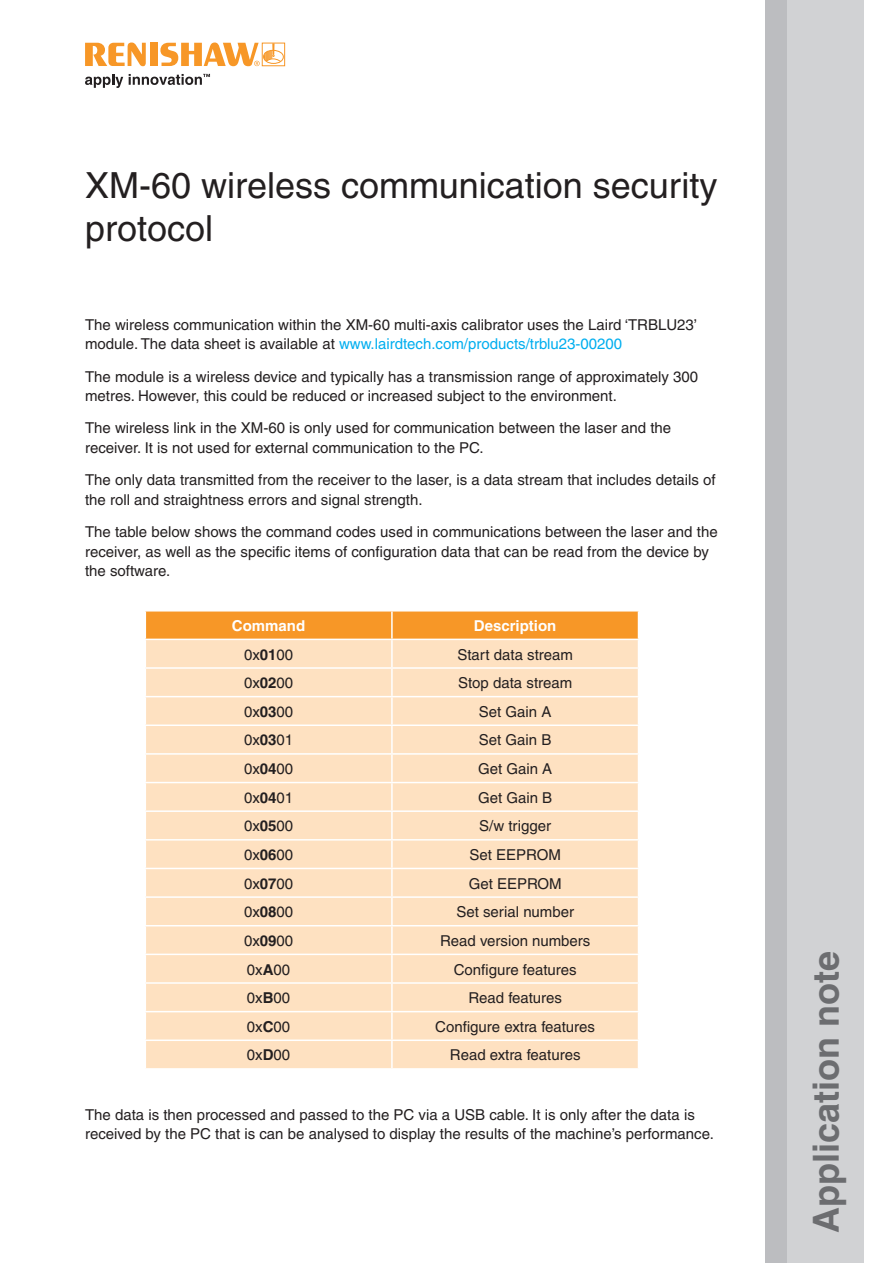
<style>
.page{position:relative;width:893px;height:1263px;background:#fff}
.page>*{position:absolute;margin:0;border:0;box-sizing:border-box;transform-origin:0 0}
.Module_title_text__c{font:36px/43.2px "Helvetica";color:#231f20}
.t1{font:700 36px "Helvetica";color:#6c6d70}
.t2{font:15px/19.5px "Helvetica";color:#231f20}
.t3{font:700 15px "Helvetica";color:#fff}
.s1{color:#00aeef}
.s2{font-weight:700}
</style>
<div class="page">
<svg style="left:85px;top:43px;width:61px;height:23px"></svg>
<div style="left:150px;top:43px;width:8px;height:23px;background:#f79727"></div>
<svg style="left:85px;top:74px;width:38px;height:14px"></svg>
<div style="left:262px;top:43px;width:23px;height:23px;border:1px solid #f79727"></div>
<div style="left:263px;top:50px;width:21px;height:14px;border:1px solid #f79727;border-radius:50%"></div>
<svg style="left:160px;top:43px;width:121px;height:23px"></svg>
<svg style="left:129px;top:74px;width:81px;height:11px"></svg>
<div style="left:779px;top:0;width:84px;height:1263px;background:#d1d2d4"></div>
<div style="left:765px;top:0;width:22px;height:1263px;background:#bcbdc0"></div>
<svg style="left:145px;top:611px;width:494px;height:457px;background:#fddebb"></svg>
<p class="Module_title_text__c" style="left:85px;top:164px;width:634px">XM-60 wireless communication security protocol</p>
<p class="t2" style="left:85px;top:315px;width:614px">The wireless communication within the XM-60 multi-axis calibrator uses the Laird ‘TRBLU23’ module. The data sheet is available at <span class="s1">www.lairdtech.com/products/trblu23-00200</span></p>
<p class="t2" style="left:85px;top:367px;width:615px">The module is a wireless device and typically has a transmission range of approximately 300 metres. However, this could be reduced or increased subject to the environment.</p>
<p class="t2" style="left:85px;top:418px;width:588px">The wireless link in the XM-60 is only used for communication between the laser and the receiver. It is not used for external communication to the PC.</p>
<p class="t2" style="left:85px;top:470px;width:632px">The only data transmitted from the receiver to the laser, is a data stream that includes details of the roll and straightness errors and signal strength.</p>
<p class="t2" style="left:85px;top:522px;width:634px">The table below shows the command codes used in communications between the laser and the receiver, as well as the specific items of configuration data that can be read from the device by the software.</p>
<p class="t3" style="left:232px;top:616px;width:75px">Command</p>
<p class="t3" style="left:474px;top:616px;width:84px">Description</p>
<p class="t2" style="left:244px;top:644px;width:51px">0x<span class="s2">01</span>00</p>
<p class="t2" style="left:457px;top:644px;width:117px">Start data stream</p>
<p class="t2" style="left:244px;top:673px;width:51px">0x<span class="s2">02</span>00</p>
<p class="t2" style="left:458px;top:673px;width:116px">Stop data stream</p>
<p class="t2" style="left:244px;top:702px;width:51px">0x<span class="s2">03</span>00</p>
<p class="t2" style="left:479px;top:702px;width:74px">Set Gain A</p>
<p class="t2" style="left:244px;top:730px;width:51px">0x<span class="s2">03</span>01</p>
<p class="t2" style="left:479px;top:730px;width:74px">Set Gain B</p>
<p class="t2" style="left:244px;top:759px;width:51px">0x<span class="s2">04</span>00</p>
<p class="t2" style="left:478px;top:759px;width:76px">Get Gain A</p>
<p class="t2" style="left:244px;top:788px;width:51px">0x<span class="s2">04</span>01</p>
<p class="t2" style="left:478px;top:788px;width:76px">Get Gain B</p>
<p class="t2" style="left:244px;top:816px;width:51px">0x<span class="s2">05</span>00</p>
<p class="t2" style="left:479px;top:816px;width:73px">S/w trigger</p>
<p class="t2" style="left:244px;top:845px;width:51px">0x<span class="s2">06</span>00</p>
<p class="t2" style="left:469px;top:845px;width:93px">Set EEPROM</p>
<p class="t2" style="left:244px;top:873px;width:51px">0x<span class="s2">07</span>00</p>
<p class="t2" style="left:469px;top:873px;width:95px">Get EEPROM</p>
<p class="t2" style="left:244px;top:902px;width:51px">0x<span class="s2">08</span>00</p>
<p class="t2" style="left:456px;top:902px;width:119px">Set serial number</p>
<p class="t2" style="left:244px;top:931px;width:51px">0x<span class="s2">09</span>00</p>
<p class="t2" style="left:440px;top:931px;width:152px">Read version numbers</p>
<p class="t2" style="left:247px;top:959px;width:45px">0x<span class="s2">A</span>00</p>
<p class="t2" style="left:454px;top:959px;width:124px">Configure features</p>
<p class="t2" style="left:247px;top:988px;width:45px">0x<span class="s2">B</span>00</p>
<p class="t2" style="left:468px;top:988px;width:95px">Read features</p>
<p class="t2" style="left:247px;top:1017px;width:45px">0x<span class="s2">C</span>00</p>
<p class="t2" style="left:435px;top:1017px;width:161px">Configure extra features</p>
<p class="t2" style="left:247px;top:1045px;width:45px">0x<span class="s2">D</span>00</p>
<p class="t2" style="left:450px;top:1045px;width:132px">Read extra features</p>
<p class="t2" style="left:85px;top:1104px;width:630px">The data is then processed and passed to the PC via a USB cable. It is only after the data is received by the PC that is can be analysed to display the results of the machine’s performance.</p>
<h1 class="t1" style="left:804px;top:1233px;width:284px;rotate:-90deg">Application note</h1>
</div>
